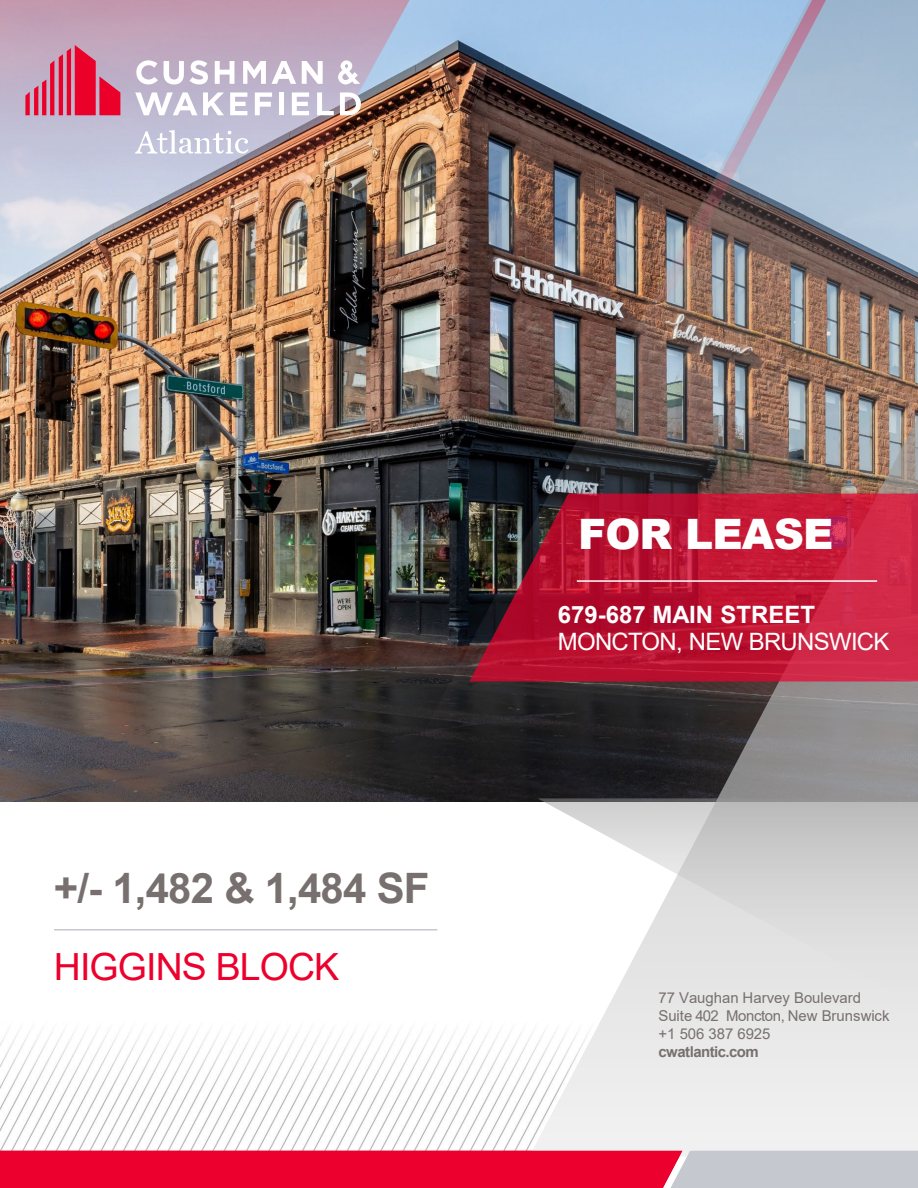
<style>
.page{position:relative;width:918px;height:1188px;background:#fff}
.page>*{position:absolute;margin:0;border:0;box-sizing:border-box;transform-origin:0 0}
.t1{font:700 42px "Arial";letter-spacing:-.02em;color:#77706e}
.t2{font:900 42px "Arial";letter-spacing:-.02em;color:#fff}
.t3{font:37.5px "Arial";letter-spacing:-.025em;color:#ec002d}
.t4{font:24px "Arial";letter-spacing:-.03em;color:#fff}
.t5{font:700 24px "Arial";color:#fff}
.t6{font:15px/18px "Arial";color:#77706e}
.t7{font:700 15px "Arial";letter-spacing:-.035em;color:#77706e}
</style>
<div class="page">
<img style="left:0;top:1029px;width:529px;height:122px">
<img style="left:0;top:302px;width:387px;height:500px">
<svg style="left:529px;top:1005px;width:389px;height:146px"></svg>
<svg style="left:545px;top:802px;width:373px;height:203px"></svg>
<img style="left:0;top:0;width:387px;height:302px">
<img style="left:387px;top:0;width:531px;height:802px">
<svg style="left:0;top:1151px;width:918px;height:37px;background:#e23658"></svg>
<svg style="left:469px;top:494px;width:449px;height:187px;background:#af1a35"></svg>
<hr style="left:577px;top:580px;width:300px;height:2px;background:#fff">
<hr style="left:54px;top:929px;width:383px;height:2px;background:#c5c9cf">
<img style="left:622px;top:0;width:204px;height:361px">
<svg style="left:25px;top:45px;width:95px;height:70px;background:#d35e7d"></svg>
<svg style="left:164px;top:60px;width:44px;height:24px"></svg>
<svg style="left:215px;top:61px;width:19px;height:23px"></svg>
<svg style="left:302px;top:61px;width:21px;height:23px"></svg>
<svg style="left:203px;top:92px;width:21px;height:23px"></svg>
<svg style="left:230px;top:92px;width:17px;height:23px"></svg>
<hr style="left:280px;top:92px;width:4px;height:23px;background:#fff">
<svg style="left:292px;top:92px;width:17px;height:23px"></svg>
<svg style="left:317px;top:92px;width:17px;height:23px"></svg>
<svg style="left:340px;top:92px;width:21px;height:23px"></svg>
<svg style="left:136px;top:60px;width:22px;height:24px"></svg>
<svg style="left:243px;top:61px;width:53px;height:23px"></svg>
<svg style="left:255px;top:92px;width:17px;height:23px"></svg>
<svg style="left:135px;top:92px;width:62px;height:23px"></svg>
<svg style="left:338px;top:60px;width:22px;height:24px"></svg>
<svg style="left:135px;top:130px;width:114px;height:24px"></svg>
<p class="t1" style="left:54px;top:858px;width:377px">+/- 1,482 &amp; 1,484 SF</p>
<p class="t3" style="left:54px;top:941px;width:287px">HIGGINS BLOCK</p>
<p class="t2" style="left:578px;top:504px;width:257px">FOR LEASE</p>
<p class="t5" style="left:558px;top:598px;width:259px">679-687 MAIN STREET</p>
<p class="t4" style="left:558px;top:625px;width:333px">MONCTON, NEW BRUNSWICK</p>
<p class="t6" style="left:658px;top:988px;width:233px">77 Vaughan Harvey Boulevard<br>Suite 402 Moncton, New Brunswick</p>
<p class="t6" style="left:658px;top:1024px;width:114px">+1 506 387 6925</p>
<p class="t7" style="left:658px;top:1041px;width:102px">cwatlantic.com</p>
</div>
